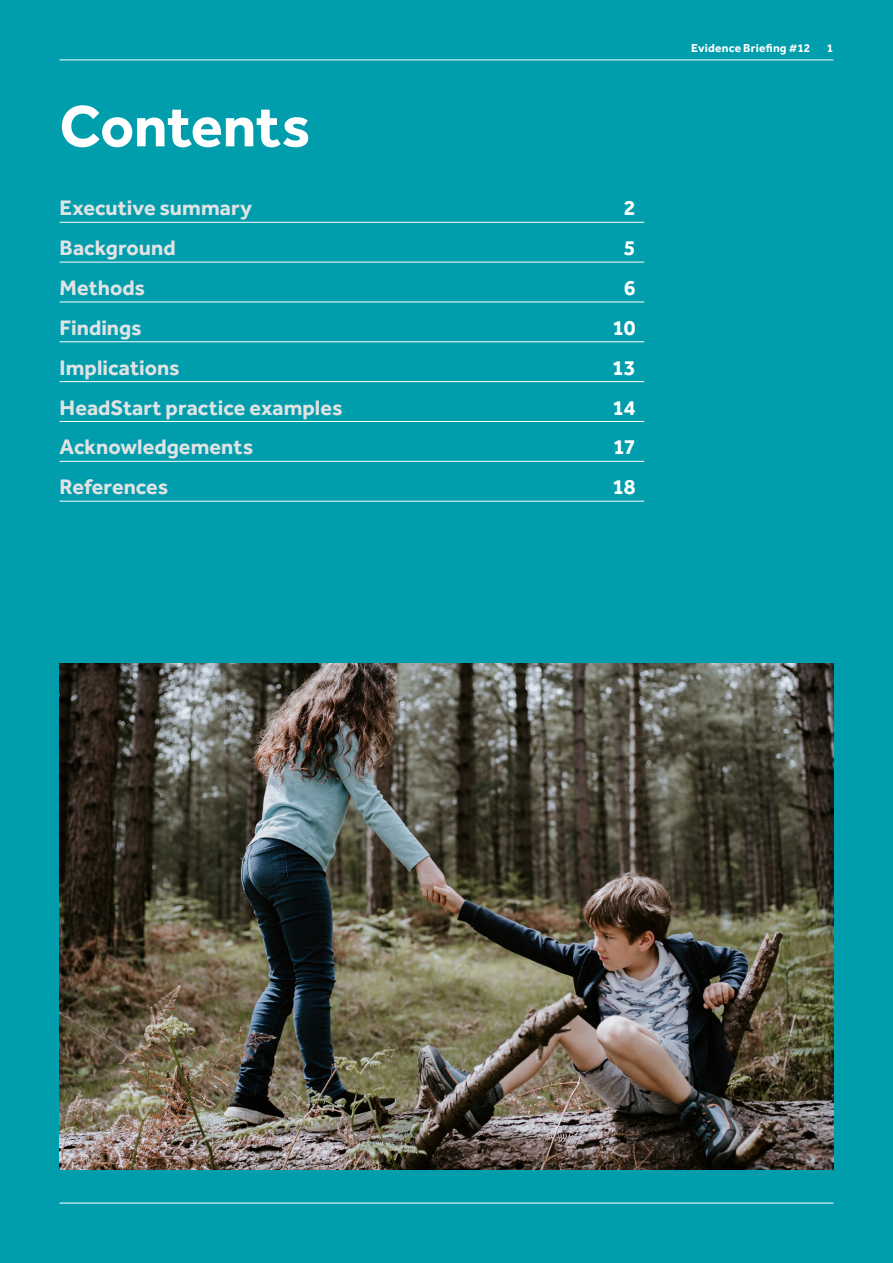
<style>
.page{position:relative;width:893px;height:1263px;background:#009ead}
.page>*{position:absolute;margin:0;border:0;box-sizing:border-box;transform-origin:0 0}
.Section_heading__col{font:700 60px "Effra";letter-spacing:-.005em;color:#fff}
.Contents_Bold{font:700 21.75px "Effra";color:#e1e2e4}
.Paragraph_Style_2{font:700 21.75px "Effra";letter-spacing:-.015em;color:#fff}
.t1{font:700 12px "Effra";letter-spacing:.015em;color:#fff}
</style>
<div class="page">
<hr style="left:60px;top:60px;width:773px;height:1px;background:#fff">
<hr style="left:60px;top:1203px;width:773px;height:1px;background:#fff">
<hr style="left:60px;top:222px;width:584px;height:1px;background:#fff">
<hr style="left:60px;top:262px;width:584px;height:1px;background:#fff">
<hr style="left:60px;top:302px;width:584px;height:1px;background:#fff">
<hr style="left:60px;top:341px;width:584px;height:1px;background:#fff">
<hr style="left:60px;top:381px;width:584px;height:1px;background:#fff">
<hr style="left:60px;top:421px;width:584px;height:1px;background:#fff">
<hr style="left:60px;top:461px;width:584px;height:1px;background:#fff">
<hr style="left:60px;top:501px;width:584px;height:1px;background:#fff">
<img style="left:60px;top:663px;width:773px;height:506px">
<p class="Section_heading__col" style="left:60px;top:90px;width:252px">Contents</p>
<p class="Contents_Bold" style="left:60px;top:195px;width:194px">Executive summary</p>
<p class="Contents_Bold" style="left:60px;top:235px;width:118px">Background</p>
<p class="Contents_Bold" style="left:60px;top:275px;width:87px">Methods</p>
<p class="Contents_Bold" style="left:60px;top:314px;width:84px">Findings</p>
<p class="Contents_Bold" style="left:60px;top:354px;width:122px">Implications</p>
<p class="Contents_Bold" style="left:60px;top:394px;width:284px">HeadStart practice examples</p>
<p class="Contents_Bold" style="left:60px;top:434px;width:195px">Acknowledgements</p>
<p class="Contents_Bold" style="left:60px;top:474px;width:110px">References</p>
<p class="t1" style="left:691px;top:41px;width:121px">Evidence Briefing #12</p>
<p class="t1" style="left:827px;top:41px;width:8px">1</p>
<p class="Paragraph_Style_2" style="left:624px;top:195px;width:13px">2</p>
<p class="Paragraph_Style_2" style="left:624px;top:235px;width:13px">5</p>
<p class="Paragraph_Style_2" style="left:624px;top:275px;width:13px">6</p>
<p class="Paragraph_Style_2" style="left:613px;top:314px;width:25px">10</p>
<p class="Paragraph_Style_2" style="left:612px;top:354px;width:25px">13</p>
<p class="Paragraph_Style_2" style="left:612px;top:394px;width:25px">14</p>
<p class="Paragraph_Style_2" style="left:613px;top:434px;width:24px">17</p>
<p class="Paragraph_Style_2" style="left:612px;top:474px;width:25px">18</p>
</div>
